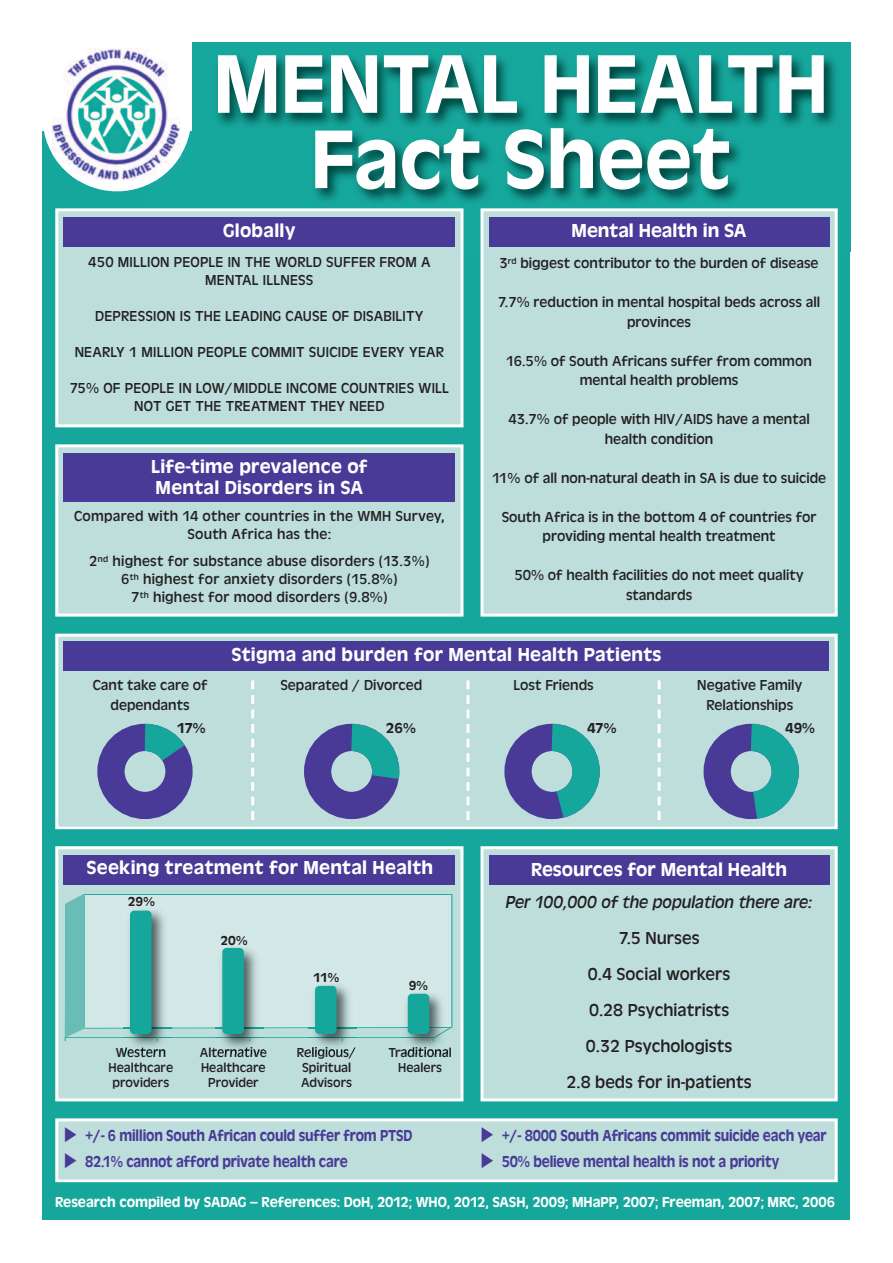
<style>
.page{position:relative;width:893px;height:1263px;background:#fff}
.page>*{position:absolute;margin:0;border:0;box-sizing:border-box;transform-origin:0 0}
.t1{font:500 86.25px/75.3px "Antique Oli T";color:#fff;text-align:center}
.t2{font:500 19.5px/21px "Antique Oli T";letter-spacing:.015em;color:#fff}
.t3{font:18px/36px "Antique Oli T";color:#231f20;text-align:center}
.t4{font:italic 18px "Antique Oli T";color:#231f20}
.t5{font:500 16.5px "Antique Oli T";letter-spacing:-.01em;color:#493a97;scale:.87 1}
.t6{font:15px/19.5px "Antique Oli T";color:#231f20;text-align:center}
.t7{font:500 15px "Antique Oli T";letter-spacing:-.005em;color:#fff}
.t8{font:500 15px "Antique Oli T";letter-spacing:-.025em;color:#231f20}
.t9{font:13.5px/15px "Antique Oli T";color:#231f20;text-align:center}
.t10{font:500 13.5px "Antique Oli T";color:#231f20}
</style>
<div class="page">
<div style="left:43px;top:43px;width:807px;height:1177px;background:#16a79c"></div>
<div style="left:0;top:0;width:191px;height:130px;background:#fff"></div>
<img style="left:149px;top:42px;width:702px;height:210px">
<div style="left:58px;top:211px;width:402px;height:213px;background:#bddedb"></div>
<div style="left:55px;top:208px;width:408px;height:219px;border:3px solid #fff"></div>
<div style="left:64px;top:217px;width:391px;height:30px;background:#493a97"></div>
<div style="left:483px;top:211px;width:352px;height:403px;background:#bddedb"></div>
<div style="left:480px;top:208px;width:358px;height:409px;border:3px solid #fff"></div>
<div style="left:489px;top:217px;width:340px;height:30px;background:#493a97"></div>
<div style="left:483px;top:849px;width:352px;height:249px;background:#bddedb"></div>
<div style="left:480px;top:846px;width:358px;height:255px;border:3px solid #fff"></div>
<div style="left:489px;top:855px;width:340px;height:29px;background:#493a97"></div>
<div style="left:58px;top:637px;width:777px;height:189px;background:#bddedb"></div>
<div style="left:55px;top:634px;width:783px;height:195px;border:3px solid #fff"></div>
<div style="left:64px;top:641px;width:765px;height:30px;background:#493a97"></div>
<svg style="left:251px;top:680px;width:3px;height:140px"></svg>
<svg style="left:466px;top:680px;width:3px;height:140px"></svg>
<svg style="left:658px;top:680px;width:3px;height:140px"></svg>
<div style="left:97px;top:724px;width:96px;height:95px;border:27px solid #493a97;border-radius:50%"></div>
<svg style="left:118px;top:723px;width:75px;height:67px"></svg>
<div style="left:304px;top:724px;width:95px;height:95px;border:27px solid #493a97;border-radius:50%"></div>
<svg style="left:325px;top:723px;width:75px;height:85px"></svg>
<div style="left:504px;top:724px;width:96px;height:95px;border:27px solid #493a97;border-radius:50%"></div>
<svg style="left:525px;top:723px;width:88px;height:103px"></svg>
<div style="left:704px;top:724px;width:95px;height:95px;border:27px solid #493a97;border-radius:50%"></div>
<svg style="left:724px;top:723px;width:88px;height:103px"></svg>
<div style="left:58px;top:849px;width:402px;height:249px;background:#bddedb"></div>
<div style="left:55px;top:846px;width:408px;height:255px;border:3px solid #fff"></div>
<div style="left:64px;top:855px;width:391px;height:29px;background:#493a97"></div>
<svg style="left:85px;top:1028px;width:366px;height:10px"></svg>
<div style="left:85px;top:894px;width:367px;height:134px;background:#d1e8e6"></div>
<img style="left:123px;top:904px;width:48px;height:150px">
<img style="left:123px;top:1047px;width:42px;height:7px">
<img style="left:123px;top:1037px;width:48px;height:1px">
<img style="left:123px;top:1028px;width:48px;height:1px">
<div style="left:130px;top:910px;width:22px;height:124px;background:#16a79c;border-radius:4px"></div>
<img style="left:215px;top:941px;width:48px;height:106px">
<img style="left:215px;top:1047px;width:48px;height:6px">
<img style="left:215px;top:1037px;width:48px;height:1px">
<img style="left:215px;top:1027px;width:48px;height:1px">
<div style="left:222px;top:948px;width:22px;height:86px;background:#16a79c;border-radius:4px"></div>
<img style="left:308px;top:979px;width:48px;height:70px">
<img style="left:308px;top:1047px;width:47px;height:7px">
<img style="left:308px;top:1037px;width:48px;height:1px">
<img style="left:308px;top:1027px;width:48px;height:1px">
<div style="left:315px;top:986px;width:22px;height:48px;background:#16a79c;border-radius:4px"></div>
<img style="left:407px;top:1038px;width:34px;height:9px">
<img style="left:401px;top:1047px;width:48px;height:6px">
<img style="left:401px;top:987px;width:48px;height:51px">
<div style="left:408px;top:994px;width:21px;height:40px;background:#16a79c;border-radius:4px"></div>
<svg style="left:65px;top:894px;width:20px;height:147px;background:#6ebfb8"></svg>
<div style="left:58px;top:447px;width:402px;height:167px;background:#bddedb"></div>
<div style="left:55px;top:444px;width:408px;height:173px;border:3px solid #fff"></div>
<div style="left:64px;top:453px;width:391px;height:48px;background:#493a97"></div>
<div style="left:43px;top:43px;width:148px;height:148px;background:#fff;border-radius:50%"></div>
<img style="left:53px;top:48px;width:127px;height:132px">
<div style="left:58px;top:1121px;width:777px;height:58px;background:#bddedb"></div>
<div style="left:55px;top:1118px;width:783px;height:64px;border:3px solid #fff"></div>
<h1 class="t1" style="left:213px;top:45px;width:616px">MENTAL HEALTH<br>Fact Sheet</h1>
<h2 class="t2" style="left:223px;top:219px;width:74px">Globally</h2>
<p class="t6" style="left:88px;top:252px;width:344px;line-height:18px">450 MILLION PEOPLE IN THE WORLD SUFFER FROM A<br>MENTAL ILLNESS</p>
<p class="t6" style="left:95px;top:306px;width:330px">DEPRESSION IS THE LEADING CAUSE OF DISABILITY</p>
<p class="t6" style="left:75px;top:342px;width:371px">NEARLY 1 MILLION PEOPLE COMMIT SUICIDE EVERY YEAR</p>
<p class="t6" style="left:70px;top:378px;width:381px;line-height:18px">75% OF PEOPLE IN LOW/MIDDLE INCOME COUNTRIES WILL<br>NOT GET THE TREATMENT THEY NEED</p>
<h2 class="t2" style="left:572px;top:219px;width:177px">Mental Health in SA</h2>
<p class="t6" style="left:500px;top:253px;width:320px">3<sup>rd</sup> biggest contributor to the burden of disease</p>
<p class="t6" style="left:498px;top:292px;width:323px">7.7% reduction in mental hospital beds across all provinces</p>
<p class="t6" style="left:506px;top:351px;width:307px">16.5% of South Africans suffer from common mental health problems</p>
<p class="t6" style="left:508px;top:409px;width:303px">43.7% of people with HIV/AIDS have a mental health condition</p>
<p class="t6" style="left:492px;top:468px;width:336px">11% of all non-natural death in SA is due to suicide</p>
<p class="t6" style="left:502px;top:507px;width:316px">South Africa is in the bottom 4 of countries for providing mental health treatment</p>
<p class="t6" style="left:514px;top:565px;width:291px">50% of health facilities do not meet quality standards</p>
<h2 class="t2" style="left:151px;top:455px;width:218px">Life-time prevalence of<br>Mental Disorders in SA</h2>
<p class="t6" style="left:74px;top:506px;width:372px;line-height:18px">Compared with 14 other countries in the WMH Survey,<br>South Africa has the:</p>
<p class="t6" style="left:89px;top:551px;width:342px;line-height:18px">2<sup>nd</sup> highest for substance abuse disorders (13.3%)<br>6<sup>th</sup> highest for anxiety disorders (15.8%)<br>7<sup>th</sup> highest for mood disorders (9.8%)</p>
<h2 class="t2" style="left:231px;top:644px;width:432px">Stigma and burden for Mental Health Patients</h2>
<p class="t6" style="left:93px;top:675px;width:116px">Cant take care of dependants</p>
<p class="t6" style="left:280px;top:675px;width:143px">Separated / Divorced</p>
<p class="t6" style="left:513px;top:675px;width:82px">Lost Friends</p>
<p class="t6" style="left:697px;top:675px;width:107px">Negative Family<br>Relationships</p>
<p class="t8" style="left:177px;top:719px;width:30px">17%</p>
<p class="t8" style="left:386px;top:719px;width:31px">26%</p>
<p class="t8" style="left:587px;top:719px;width:31px">47%</p>
<p class="t8" style="left:785px;top:719px;width:31px">49%</p>
<h2 class="t2" style="left:86px;top:857px;width:348px">Seeking treatment for Mental Health</h2>
<p class="t10" style="left:128px;top:894px;width:28px">29%</p>
<p class="t10" style="left:221px;top:932px;width:28px">20%</p>
<p class="t10" style="left:313px;top:969px;width:27px">11%</p>
<p class="t10" style="left:409px;top:977px;width:21px">9%</p>
<p class="t9" style="left:109px;top:1044px;width:66px">Western<br>Healthcare providers</p>
<p class="t9" style="left:200px;top:1044px;width:69px">Alternative<br>Healthcare<br>Provider</p>
<p class="t9" style="left:297px;top:1044px;width:61px">Religious/<br>Spiritual<br>Advisors</p>
<p class="t9" style="left:388px;top:1044px;width:65px">Traditional<br>Healers</p>
<h2 class="t2" style="left:531px;top:859px;width:257px">Resources for Mental Health</h2>
<p class="t4" style="left:506px;top:891px;width:308px">Per 100,000 of the population there are:</p>
<p class="t3" style="left:566px;top:920px;width:187px">7.5 Nurses<br>0.4 Social workers<br>0.28 Psychiatrists<br>0.32 Psychologists<br>2.8 beds for in-patients</p>
<p class="t5" style="left:64px;top:1126px;width:402px">◆ +/- 6 million South African could suffer from PTSD</p>
<p class="t5" style="left:480px;top:1126px;width:399px">◆ +/- 8000 South Africans commit suicide each year</p>
<p class="t5" style="left:64px;top:1151px;width:328px">◆ 82.1% cannot afford private health care</p>
<p class="t5" style="left:480px;top:1151px;width:345px">◆ 50% believe mental health is not a priority</p>
<p class="t7" style="left:55px;top:1193px;width:781px">Research compiled by SADAG – References: DoH, 2012; WHO, 2012, SASH, 2009; MHaPP, 2007; Freeman, 2007; MRC, 2006</p>
</div>
